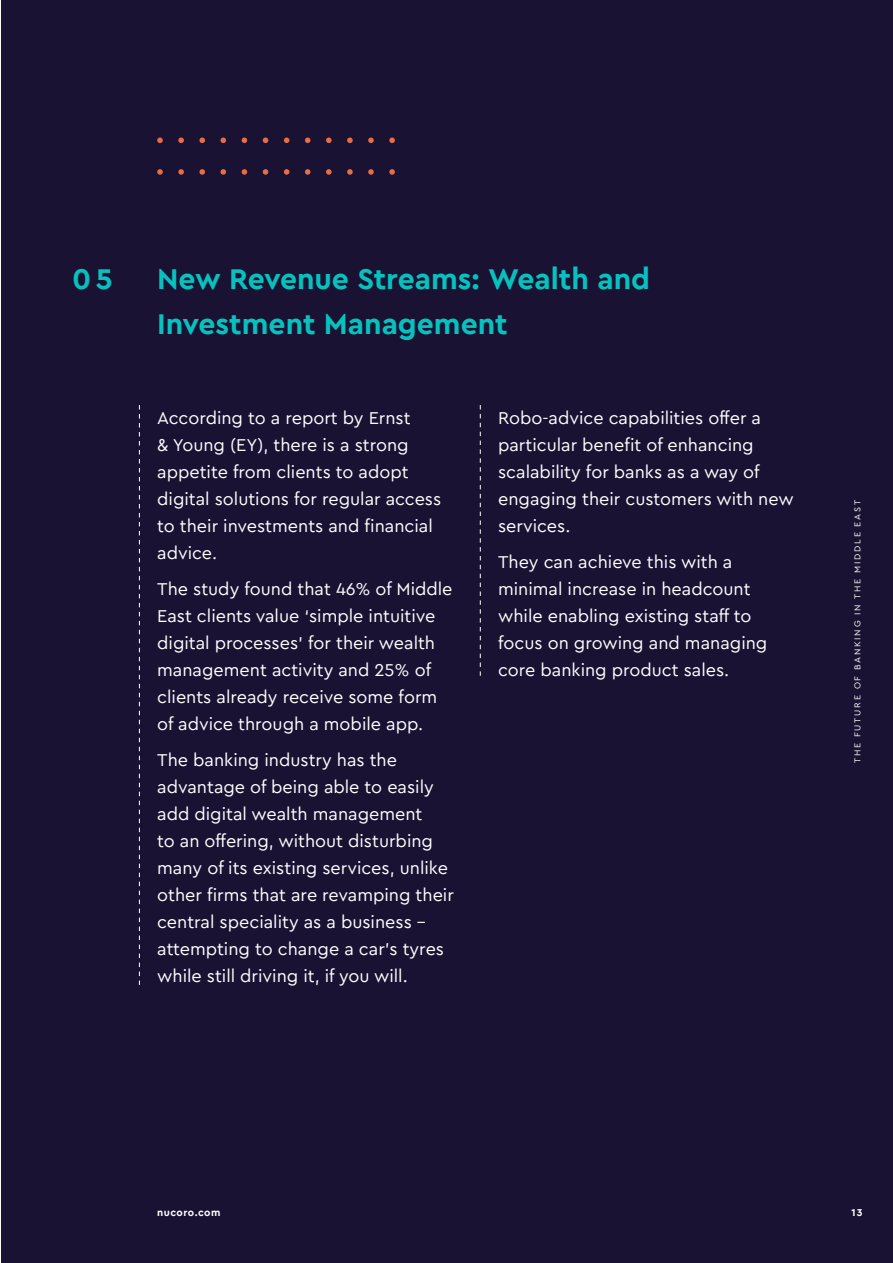
<style>
.page{position:relative;width:893px;height:1263px;background:#fff}
.page>*{position:absolute;margin:0;border:0;box-sizing:border-box;transform-origin:0 0}
.Chapter_title_number{font:700 30px/45px "Cera Pro";color:#06c2be}
.Body{font:18px/27px "Cera Pro";color:#fff}
.t1{font:700 10.5px "Cera Pro";letter-spacing:.045em;color:#fff}
.t2{font:9px "Cera Pro";letter-spacing:.2em;color:#fff}
</style>
<div class="page">
<div style="left:1px;top:0;width:892px;height:1263px;background:#191233"></div>
<svg style="left:480px;top:405px;width:1px;height:271px"></svg>
<svg style="left:139px;top:405px;width:1px;height:580px"></svg>
<svg style="left:157px;top:169px;width:6px;height:6px"></svg>
<svg style="left:178px;top:169px;width:6px;height:6px"></svg>
<svg style="left:199px;top:169px;width:6px;height:6px"></svg>
<svg style="left:220px;top:169px;width:6px;height:6px"></svg>
<svg style="left:242px;top:169px;width:5px;height:6px"></svg>
<svg style="left:263px;top:169px;width:5px;height:6px"></svg>
<svg style="left:284px;top:169px;width:5px;height:6px"></svg>
<svg style="left:305px;top:169px;width:5px;height:6px"></svg>
<svg style="left:326px;top:169px;width:6px;height:6px"></svg>
<svg style="left:347px;top:169px;width:6px;height:6px"></svg>
<svg style="left:368px;top:169px;width:6px;height:6px"></svg>
<svg style="left:389px;top:169px;width:6px;height:6px"></svg>
<svg style="left:157px;top:138px;width:6px;height:5px"></svg>
<svg style="left:178px;top:138px;width:6px;height:5px"></svg>
<svg style="left:199px;top:138px;width:6px;height:5px"></svg>
<svg style="left:220px;top:138px;width:6px;height:5px"></svg>
<svg style="left:242px;top:138px;width:5px;height:5px"></svg>
<svg style="left:263px;top:138px;width:5px;height:5px"></svg>
<svg style="left:284px;top:138px;width:5px;height:5px"></svg>
<svg style="left:305px;top:138px;width:5px;height:5px"></svg>
<svg style="left:326px;top:138px;width:6px;height:5px"></svg>
<svg style="left:347px;top:138px;width:6px;height:5px"></svg>
<svg style="left:368px;top:138px;width:6px;height:5px"></svg>
<svg style="left:389px;top:138px;width:6px;height:5px"></svg>
<p class="Chapter_title_number" style="left:72px;top:255px;width:42px">05</p>
<p class="Chapter_title_number" style="left:157px;top:255px;width:494px">New Revenue Streams: Wealth and<br>Investment Management</p>
<p class="Body" style="left:157px;top:403px;width:286px">According to a report by Ernst<br>&amp; Young (EY), there is a strong appetite from clients to adopt digital solutions for regular access to their investments and financial advice.</p>
<p class="Body" style="left:157px;top:574px;width:297px">The study found that 46% of Middle East clients value ‘simple intuitive digital processes’ for their wealth management activity and 25% of clients already receive some form of advice through a mobile app.</p>
<p class="Body" style="left:157px;top:745px;width:298px">The banking industry has the advantage of being able to easily add digital wealth management<br>to an offering, without disturbing many of its existing services, unlike other firms that are revamping their central speciality as a business - attempting to change a car’s tyres while still driving it, if you will.</p>
<p class="Body" style="left:498px;top:403px;width:297px">Robo-advice capabilities offer a particular benefit of enhancing scalability for banks as a way of engaging their customers with new services.</p>
<p class="Body" style="left:498px;top:547px;width:271px">They can achieve this with a minimal increase in headcount while enabling existing staff to focus on growing and managing core banking product sales.</p>
<p class="t2" style="left:852px;top:763px;width:265px;rotate:-90deg">THE FUTURE OF BANKING IN THE MIDDLE EAST</p>
<p class="t1" style="left:157px;top:1205px;width:65px">nucoro.com</p>
<p class="t1" style="left:851px;top:1205px;width:13px">13</p>
</div>
